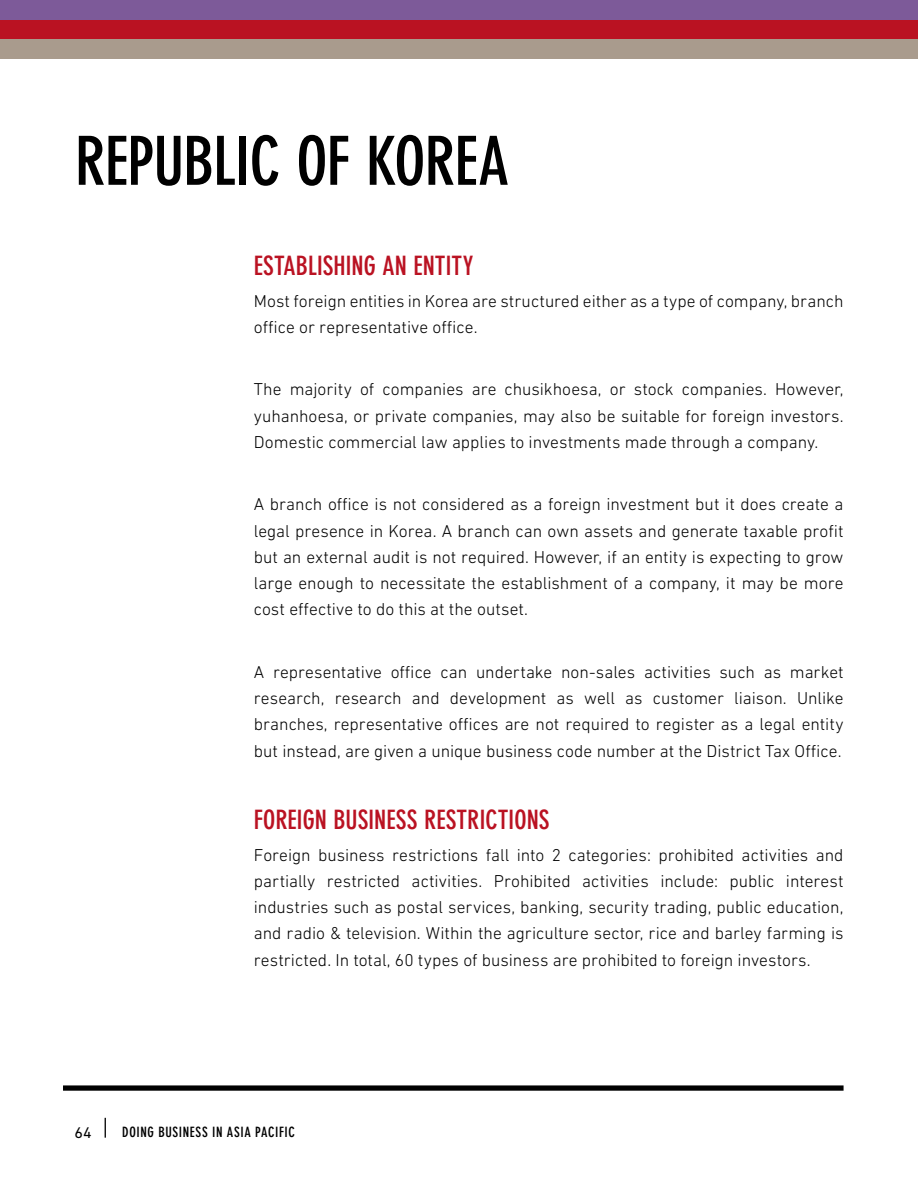
<style>
.page{position:relative;width:918px;height:1191px;background:#fff}
.page>*{position:absolute;margin:0;border:0;box-sizing:border-box;transform-origin:0 0}
.t1{font:700 condensed 66.5px "DIN Neuzeit Grotesk Std";letter-spacing:-.015em;color:#000}
.t2{font:700 condensed 26.25px "DIN Neuzeit Grotesk Std";color:#ba1222}
.t3{font:300 17.5px/26.2px "DIN Next LT Pro";color:#000;text-align:justify}
.t4{font:15.75px "DIN Next LT Pro";color:#000}
.t5{font:700 condensed 14px "DIN Neuzeit Grotesk Std";letter-spacing:.04em;color:#000}
</style>
<div class="page">
<div style="left:0;top:39px;width:918px;height:20px;background:#a99b8d"></div>
<div style="left:0;top:19px;width:918px;height:20px;background:#ba1222"></div>
<div style="left:0;top:0;width:918px;height:20px;background:#7d5a99"></div>
<svg style="left:105px;top:1117px;width:1px;height:20px"></svg>
<div style="left:63px;top:1085px;width:780px;height:5px;background:#000"></div>
<h1 class="t1" style="left:75px;top:123px;width:436px">REPUBLIC OF KOREA</h1>
<h2 class="t2" style="left:254px;top:251px;width:221px">ESTABLISHING AN ENTITY</h2>
<p class="t3" style="left:254px;top:287px;width:591px">Most foreign entities in Korea are structured either as a type of company, branch office or representative office.</p>
<p class="t3" style="left:254px;top:376px;width:591px">The majority of companies are chusikhoesa, or stock companies. However, yuhanhoesa, or private companies, may also be suitable for foreign investors.<br>Domestic commercial law applies to investments made through a company.</p>
<p class="t3" style="left:254px;top:491px;width:591px">A branch office is not considered as a foreign investment but it does create a legal presence in Korea. A branch can own assets and generate taxable profit but an external audit is not required. However, if an entity is expecting to grow large enough to necessitate the establishment of a company, it may be more cost effective to do this at the outset.</p>
<p class="t3" style="left:254px;top:658px;width:591px">A representative office can undertake non-sales activities such as market research, research and development as well as customer liaison. Unlike branches, representative offices are not required to register as a legal entity but instead, are given a unique business code number at the District Tax Office.</p>
<h2 class="t2" style="left:254px;top:805px;width:297px">FOREIGN BUSINESS RESTRICTIONS</h2>
<p class="t3" style="left:254px;top:841px;width:591px">Foreign business restrictions fall into 2 categories: prohibited activities and partially restricted activities. Prohibited activities include: public interest industries such as postal services, banking, security trading, public education, and radio &amp; television. Within the agriculture sector, rice and barley farming is restricted. In total, 60 types of business are prohibited to foreign investors.</p>
<p class="t4" style="left:74px;top:1123px;width:19px">64</p>
<p class="t5" style="left:122px;top:1123px;width:174px">DOING BUSINESS IN ASIA PACIFIC</p>
</div>
